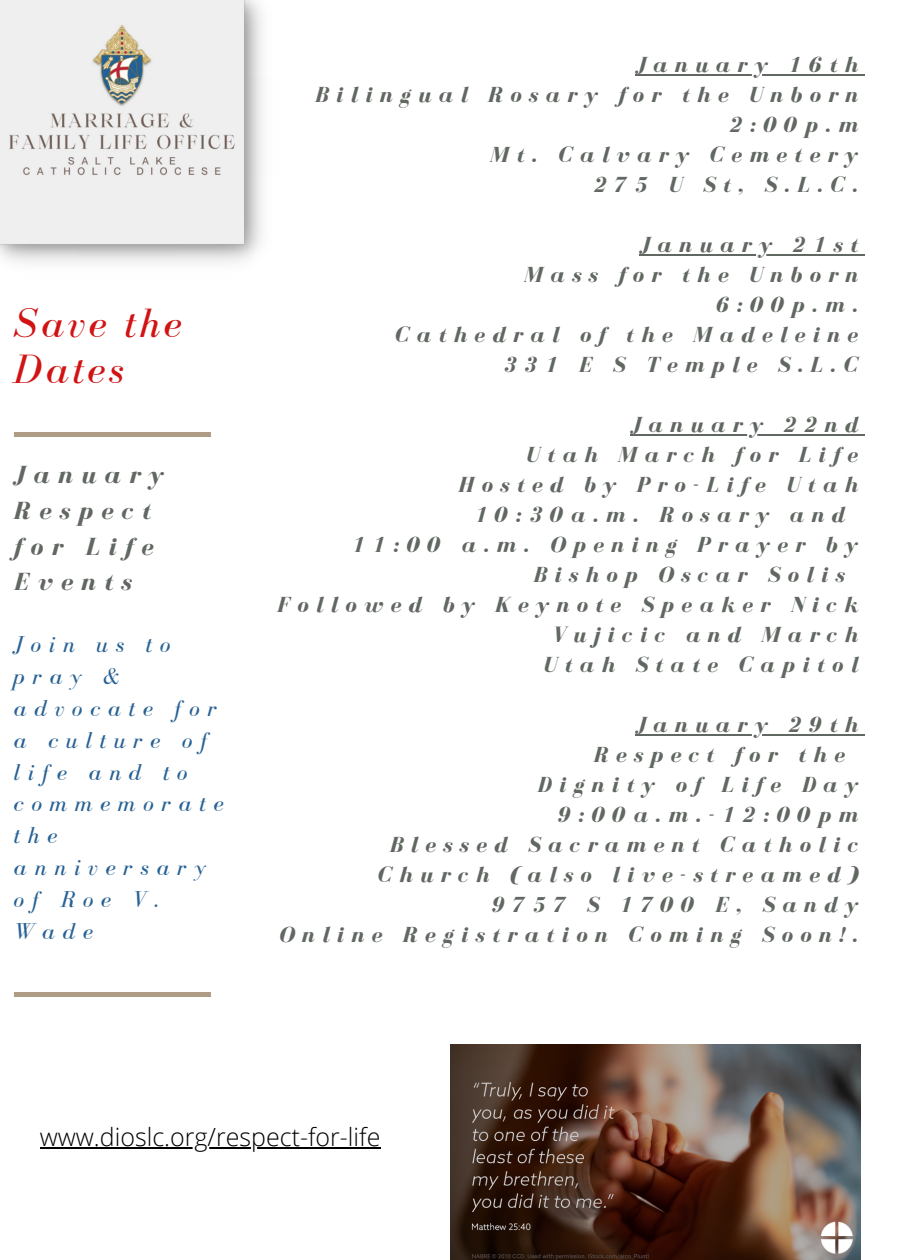
<style>
.page{position:relative;width:900px;height:1260px;background:#fff}
.page>*{position:absolute;margin:0;border:0;box-sizing:border-box;transform-origin:0 0}
.t1{font:italic 42.25px/46px "Bodoni FLF";letter-spacing:.08em;color:#d11313}
.t2{font:italic 700 25.5px/35.5px "Bodoni FLF";letter-spacing:.32em;color:#616761}
.t3{font:300 25px "Open Sans";color:#000}
.t4{font:italic 23.75px/32px "Bodoni FLF";letter-spacing:.32em;color:#286295}
.t5{font:italic 700 22.5px/30px "Bodoni FLF";letter-spacing:.32em;color:#616761}
</style>
<div class="page">
<hr style="left:14px;top:433px;width:196px;height:4px;background:#ae9c84">
<img style="left:0;top:0;width:263px;height:263px">
<img style="left:450px;top:1044px;width:411px;height:216px">
<hr style="left:636px;top:74px;width:229px;height:2px;background:#616761">
<hr style="left:640px;top:254px;width:225px;height:2px;background:#616761">
<hr style="left:631px;top:434px;width:234px;height:2px;background:#616761">
<hr style="left:636px;top:734px;width:229px;height:2px;background:#616761">
<hr style="left:14px;top:992px;width:197px;height:4px;background:#ae9c84">
<hr style="left:40px;top:1147px;width:340px;height:2px;background:#000">
<p class="t1" style="left:14px;top:300px;width:169px">Save the<br>Dates</p>
<p class="t2" style="left:14px;top:457px;width:151px">January<br>Respect</p>
<p class="t2" style="left:14px;top:528px;width:141px">for Life<br>Events</p>
<p class="t4" style="left:14px;top:628px;width:212px">Join us to pray &amp; advocate for a culture of life and to commemorate the anniversary of Roe V.<br>Wade</p>
<p class="t5" style="left:636px;top:50px;width:224px">January 16th</p>
<p class="t5" style="left:315px;top:80px;width:544px">Bilingual Rosary for the Unborn</p>
<p class="t5" style="left:729px;top:110px;width:130px">2:00p.m</p>
<p class="t5" style="left:490px;top:140px;width:369px">Mt. Calvary Cemetery</p>
<p class="t5" style="left:593px;top:170px;width:266px">275 U St, S.L.C.</p>
<p class="t5" style="left:640px;top:230px;width:219px">January 21st</p>
<p class="t5" style="left:524px;top:260px;width:336px">Mass for the Unborn</p>
<p class="t5" style="left:716px;top:290px;width:143px">6:00p.m.</p>
<p class="t5" style="left:394px;top:320px;width:465px">Cathedral of the Madeleine</p>
<p class="t5" style="left:504px;top:350px;width:356px">331 E S Temple S.L.C</p>
<p class="t5" style="left:631px;top:410px;width:228px">January 22nd</p>
<p class="t5" style="left:526px;top:440px;width:334px">Utah March for Life</p>
<p class="t5" style="left:458px;top:470px;width:401px">Hosted by Pro-Life Utah</p>
<p class="t5" style="left:474px;top:500px;width:372px">10:30a.m. Rosary and</p>
<p class="t5" style="left:533px;top:530px;width:326px;text-indent:-181px">11:00 a.m. Opening Prayer by<br>Bishop Oscar Solis</p>
<p class="t5" style="left:277px;top:590px;width:582px;text-align:right">Followed by Keynote Speaker Nick<br>Vujicic and March</p>
<p class="t5" style="left:543px;top:650px;width:316px">Utah State Capitol</p>
<p class="t5" style="left:636px;top:710px;width:224px">January 29th</p>
<p class="t5" style="left:593px;top:740px;width:253px">Respect for the</p>
<p class="t5" style="left:537px;top:770px;width:322px">Dignity of Life Day</p>
<p class="t5" style="left:557px;top:800px;width:302px">9:00a.m.-12:00pm</p>
<p class="t5" style="left:377px;top:830px;width:482px;text-align:center">Blessed Sacrament Catholic<br>Church (also live-streamed)</p>
<p class="t5" style="left:491px;top:890px;width:368px">9757 S 1700 E, Sandy</p>
<p class="t5" style="left:279px;top:920px;width:581px">Online Registration Coming Soon!.</p>
<p class="t3" style="left:40px;top:1119px;width:342px">www.dioslc.org/respect-for-life</p>
</div>
